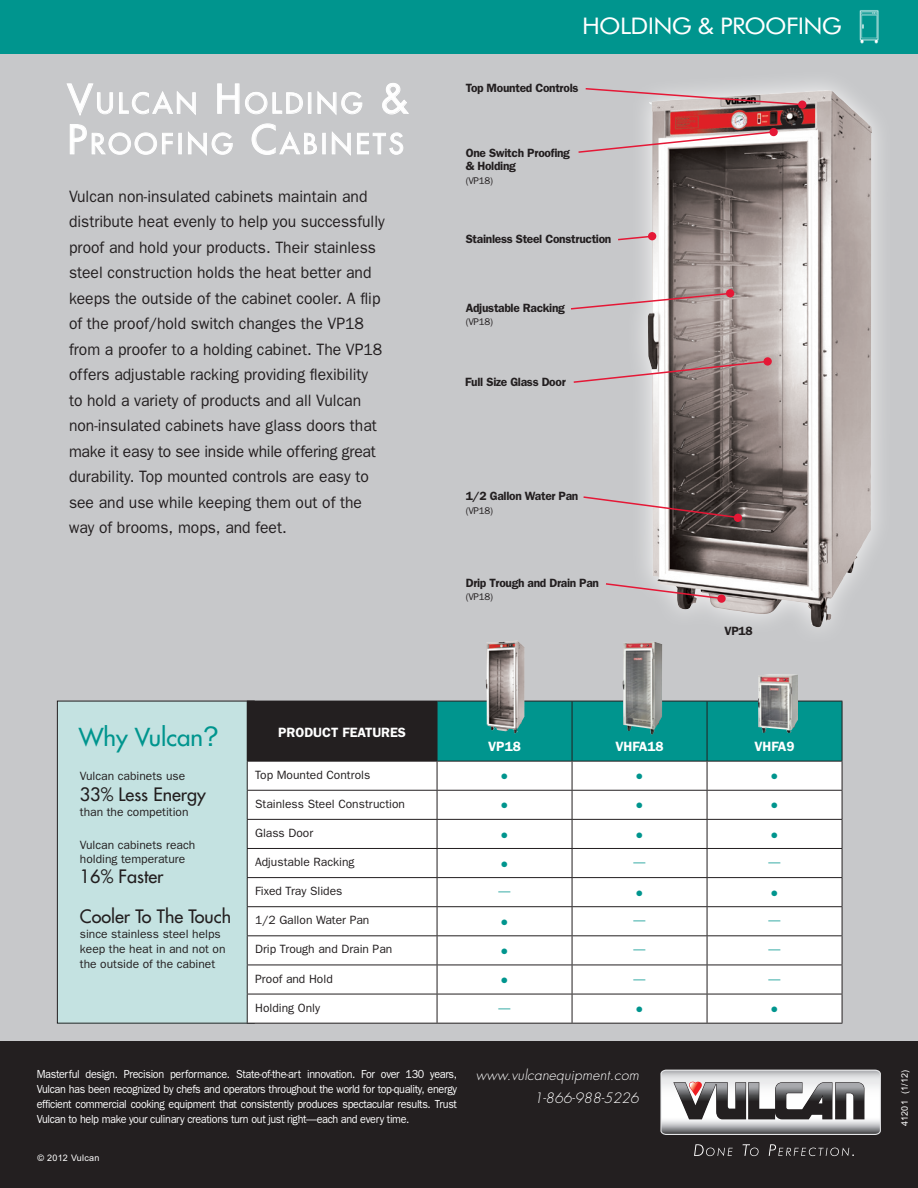
<style>
.page{position:relative;width:918px;height:1188px;background:#c7c8ca}
.page>*{position:absolute;margin:0;border:0;box-sizing:border-box;transform-origin:0 0}
.t1{font:27.3px/40.5px "Futura";letter-spacing:.125em;color:#fff}
.t2{font:24.15px "Futura";color:#00958e}
.t3{font:22.95px "Futura BT";letter-spacing:-.03em;color:#fff;scale:1.08 1}
.t4{font:18px "Futura";color:#231f20}
.BodyCopy{font:16.5px/25.5px "Franklin Gothic";color:#231f20;scale:.95 1}
.t5{font:16.5px "Franklin Gothic";color:#00958e}
.t6{font:italic 300 13.95px "Futura";letter-spacing:.01em;color:#fff}
.t7{font:600 13.5px "Franklin Gothic";color:#fff}
.t8{font:12px/15px "Franklin Gothic";color:#231f20}
.caption_new{font:600 12px "Franklin Gothic";letter-spacing:-.025em;color:#231f20}
.t9{font:12px "Franklin Gothic";color:#00958e}
.Body{font:11.7px/15px "Franklin Gothic";letter-spacing:-.03em;color:#fff;text-align:justify;scale:.92 1}
.caption_new-2{font:9.75px "Franklin Gothic";letter-spacing:-.025em;color:#231f20}
.t10{font:9px "Arial";letter-spacing:.03em;color:#fff}
.s1{font-size:39px}
.s2{font-family:"Franklin Gothic";font-size:28.5px}
</style>
<div class="page">
<div style="left:0;top:1042px;width:918px;height:146px;background:#231f20"></div>
<div style="left:0;top:0;width:918px;height:53px;background:#00958e"></div>
<svg style="left:66px;top:83px;width:47px;height:33px"></svg>
<svg style="left:119px;top:91px;width:77px;height:24px"></svg>
<svg style="left:217px;top:83px;width:86px;height:32px"></svg>
<div style="left:308px;top:93px;width:3px;height:20px;border:1px solid #fff"></div>
<svg style="left:317px;top:91px;width:46px;height:24px"></svg>
<svg style="left:382px;top:83px;width:27px;height:32px"></svg>
<svg style="left:70px;top:124px;width:103px;height:31px"></svg>
<div style="left:179px;top:133px;width:2px;height:21px;border:1px solid #fff"></div>
<svg style="left:188px;top:132px;width:45px;height:23px"></svg>
<svg style="left:251px;top:123px;width:66px;height:32px"></svg>
<div style="left:323px;top:133px;width:2px;height:21px;border:1px solid #fff"></div>
<svg style="left:332px;top:132px;width:19px;height:23px"></svg>
<svg style="left:357px;top:132px;width:47px;height:23px"></svg>
<svg style="left:694px;top:1144px;width:39px;height:12px"></svg>
<svg style="left:743px;top:1144px;width:16px;height:12px"></svg>
<svg style="left:769px;top:1144px;width:85px;height:12px"></svg>
<svg style="left:660px;top:1070px;width:221px;height:65px"></svg>
<img style="left:859px;top:10px;width:20px;height:34px">
<div style="left:626px;top:68px;width:268px;height:580px;background:#fff;opacity:.85"></div>
<img style="left:647px;top:91px;width:185px;height:537px">
<svg style="left:618px;top:235px;width:36px;height:6px"></svg>
<svg style="left:571px;top:292px;width:162px;height:18px"></svg>
<svg style="left:573px;top:360px;width:197px;height:24px"></svg>
<svg style="left:583px;top:495px;width:158px;height:24px"></svg>
<svg style="left:606px;top:582px;width:115px;height:18px"></svg>
<svg style="left:578px;top:130px;width:197px;height:24px"></svg>
<div style="left:769px;top:128px;width:9px;height:8px;background:#e51836;border-radius:50%"></div>
<div style="left:734px;top:514px;width:8px;height:8px;background:#e51836;border-radius:50%"></div>
<div style="left:717px;top:594px;width:9px;height:9px;background:#e51836;border-radius:50%"></div>
<div style="left:764px;top:357px;width:8px;height:9px;background:#e51836;border-radius:50%"></div>
<div style="left:648px;top:232px;width:8px;height:8px;background:#e51836;border-radius:50%"></div>
<div style="left:726px;top:289px;width:8px;height:8px;background:#e51836;border-radius:50%"></div>
<div style="left:57px;top:701px;width:197px;height:322px;background:#c4e2e1"></div>
<div style="left:57px;top:701px;width:198px;height:323px;border:1px solid #231f20"></div>
<div style="left:247px;top:701px;width:190px;height:60px;background:#231f20"></div>
<div style="left:248px;top:762px;width:189px;height:261px;background:#fff"></div>
<hr style="left:247px;top:790px;width:190px;height:1px;background:#231f20">
<hr style="left:247px;top:819px;width:190px;height:1px;background:#231f20">
<hr style="left:247px;top:848px;width:190px;height:1px;background:#231f20">
<hr style="left:247px;top:877px;width:190px;height:1px;background:#231f20">
<hr style="left:247px;top:906px;width:190px;height:1px;background:#231f20">
<hr style="left:247px;top:935px;width:190px;height:1px;background:#231f20">
<hr style="left:247px;top:965px;width:190px;height:1px;background:#231f20">
<hr style="left:247px;top:994px;width:190px;height:1px;background:#231f20">
<svg style="left:247px;top:762px;width:1px;height:261px"></svg>
<hr style="left:247px;top:1023px;width:190px;height:1px;background:#231f20">
<hr style="left:572px;top:1023px;width:135px;height:1px;background:#231f20">
<hr style="left:707px;top:1023px;width:135px;height:1px;background:#231f20">
<hr style="left:247px;top:761px;width:190px;height:1px;background:#231f20">
<svg style="left:437px;top:701px;width:406px;height:322px;background:#cde5e4"></svg>
<hr style="left:437px;top:1023px;width:135px;height:1px;background:#231f20">
<img style="left:758px;top:674px;width:40px;height:59px">
<img style="left:623px;top:642px;width:39px;height:93px">
<img style="left:486px;top:641px;width:32px;height:93px">
<svg style="left:585px;top:87px;width:219px;height:19px"></svg>
<div style="left:798px;top:101px;width:8px;height:8px;background:#e51836;border-radius:50%"></div>
<p class="t1" style="left:68px;top:83px;width:342px"><span class="s1">V</span>ULCAN <span class="s1">H</span>OLDING <span class="s1">&amp;<br>P</span>ROOFING <span class="s1">C</span>ABINETS</p>
<p class="BodyCopy" style="left:69px;top:183px;width:334px">Vulcan non-insulated cabinets maintain and distribute heat evenly to help you successfully proof and hold your products. Their stainless steel construction holds the heat better and keeps the outside of the cabinet cooler. A flip of the proof/hold switch changes the VP18 from a proofer to a holding cabinet. The VP18 offers adjustable racking providing flexibility to hold a variety of products and all Vulcan non-insulated cabinets have glass doors that make it easy to see inside while offering great durability. Top mounted controls are easy to see and use while keeping them out of the way of brooms, mops, and feet.</p>
<p class="t2" style="left:79px;top:721px;width:141px">Why Vulcan<span class="s2">?</span></p>
<p class="t7" style="left:278px;top:724px;width:129px">PRODUCT FEATURES</p>
<p class="t3" style="left:582px;top:12px;width:242px">HOLDING &amp; PROOFING</p>
<p class="caption_new" style="left:466px;top:81px;width:114px">Top Mounted Controls</p>
<p class="caption_new" style="left:466px;top:145px;width:106px">One Switch Proofing</p>
<p class="caption_new" style="left:466px;top:159px;width:52px">&amp; Holding</p>
<p class="caption_new-2" style="left:466px;top:175px;width:29px">(VP18)</p>
<p class="caption_new" style="left:466px;top:232px;width:147px">Stainless Steel Construction</p>
<p class="caption_new" style="left:466px;top:300px;width:101px">Adjustable Racking</p>
<p class="caption_new-2" style="left:466px;top:316px;width:29px">(VP18)</p>
<p class="caption_new" style="left:465px;top:374px;width:102px">Full Size Glass Door</p>
<p class="caption_new" style="left:466px;top:489px;width:114px">1/2 Gallon Water Pan</p>
<p class="caption_new-2" style="left:466px;top:505px;width:29px">(VP18)</p>
<p class="caption_new" style="left:466px;top:575px;width:135px">Drip Trough and Drain Pan</p>
<p class="caption_new-2" style="left:466px;top:591px;width:29px">(VP18)</p>
<p class="caption_new" style="left:724px;top:624px;width:30px">VP18</p>
<p class="t7" style="left:488px;top:739px;width:34px">VP18</p>
<p class="t7" style="left:615px;top:739px;width:50px">VHFA18</p>
<p class="t7" style="left:754px;top:739px;width:42px">VHFA9</p>
<p class="t8" style="left:80px;top:768px;width:107px">Vulcan cabinets use</p>
<p class="t4" style="left:80px;top:782px;width:128px">33% Less Energy</p>
<p class="t8" style="left:80px;top:804px;width:110px">than the competition</p>
<p class="t8" style="left:80px;top:838px;width:117px;line-height:13.5px">Vulcan cabinets reach holding temperature</p>
<p class="t4" style="left:80px;top:864px;width:85px">16% Faster</p>
<p class="t4" style="left:80px;top:904px;width:153px">Cooler To The Touch</p>
<p class="t8" style="left:80px;top:926px;width:147px">since stainless steel helps keep the heat in and not on the outside of the cabinet</p>
<p class="t8" style="left:255px;top:767px;width:117px">Top Mounted Controls</p>
<p class="t5" style="left:500px;top:767px;width:11px">•</p>
<p class="t5" style="left:635px;top:767px;width:11px">•</p>
<p class="t5" style="left:770px;top:767px;width:11px">•</p>
<p class="t8" style="left:255px;top:796px;width:151px">Stainless Steel Construction</p>
<p class="t5" style="left:500px;top:796px;width:11px">•</p>
<p class="t5" style="left:635px;top:796px;width:11px">•</p>
<p class="t5" style="left:770px;top:796px;width:11px">•</p>
<p class="t8" style="left:255px;top:825px;width:60px">Glass Door</p>
<p class="t5" style="left:500px;top:826px;width:11px">•</p>
<p class="t5" style="left:635px;top:826px;width:11px">•</p>
<p class="t5" style="left:770px;top:826px;width:11px">•</p>
<p class="t8" style="left:255px;top:854px;width:101px">Adjustable Racking</p>
<p class="t5" style="left:500px;top:855px;width:11px">•</p>
<p class="t9" style="left:634px;top:855px;width:13px">—</p>
<p class="t9" style="left:769px;top:855px;width:13px">—</p>
<p class="t8" style="left:255px;top:883px;width:89px">Fixed Tray Slides</p>
<p class="t9" style="left:499px;top:884px;width:13px">—</p>
<p class="t5" style="left:635px;top:884px;width:11px">•</p>
<p class="t5" style="left:770px;top:884px;width:11px">•</p>
<p class="t8" style="left:255px;top:912px;width:116px">1/2 Gallon Water Pan</p>
<p class="t5" style="left:500px;top:913px;width:11px">•</p>
<p class="t9" style="left:634px;top:913px;width:13px">—</p>
<p class="t9" style="left:769px;top:913px;width:13px">—</p>
<p class="t8" style="left:255px;top:942px;width:139px">Drip Trough and Drain Pan</p>
<p class="t5" style="left:500px;top:942px;width:11px">•</p>
<p class="t9" style="left:634px;top:942px;width:13px">—</p>
<p class="t9" style="left:769px;top:942px;width:13px">—</p>
<p class="t8" style="left:255px;top:971px;width:79px">Proof and Hold</p>
<p class="t5" style="left:500px;top:971px;width:11px">•</p>
<p class="t9" style="left:634px;top:972px;width:13px">—</p>
<p class="t9" style="left:769px;top:972px;width:13px">—</p>
<p class="t8" style="left:255px;top:1000px;width:67px">Holding Only</p>
<p class="t9" style="left:499px;top:1001px;width:13px">—</p>
<p class="t5" style="left:635px;top:1000px;width:11px">•</p>
<p class="t5" style="left:770px;top:1000px;width:11px">•</p>
<p class="Body" style="left:37px;top:1066px;width:458px">Masterful design. Precision performance. State-of-the-art innovation. For over 130 years, Vulcan has been recognized by chefs and operators throughout the world for top-quality, energy efficient commercial cooking equipment that consistently produces spectacular results. Trust Vulcan to help make your culinary creations turn out just right—each and every time.</p>
<p class="t10" style="left:38px;top:1153px;width:64px">© 2012 Vulcan</p>
<p class="t6" style="left:476px;top:1066px;width:165px">www.vulcanequipment.com</p>
<p class="t6" style="left:534px;top:1089px;width:106px">1-866-988-5226</p>
<p class="t10" style="left:900px;top:1126px;width:58px;rotate:-90deg">41201 (1/12)</p>
</div>
